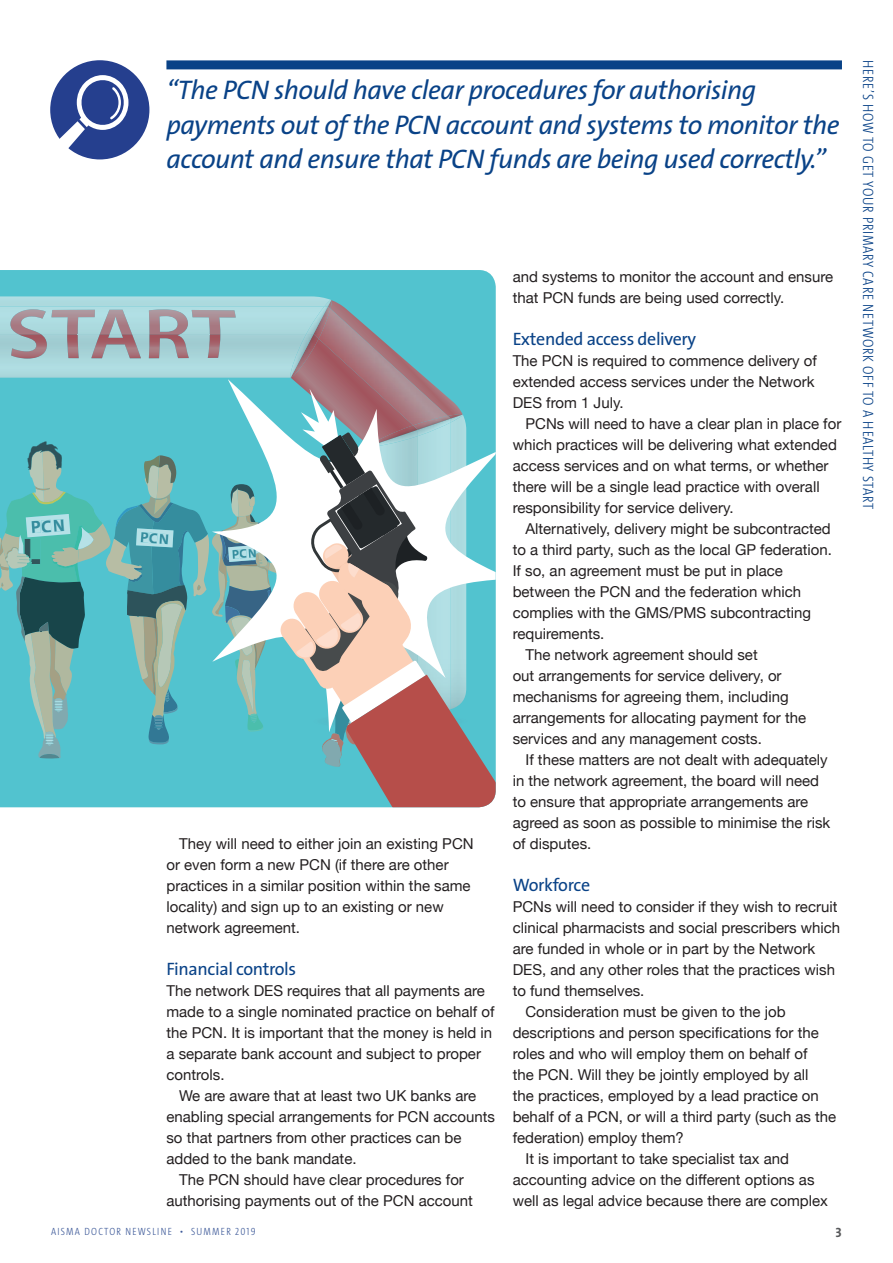
<style>
.page{position:relative;width:893px;height:1263px;background:#fff}
.page>*{position:absolute;margin:0;border:0;box-sizing:border-box;transform-origin:0 0}
.t1{font:700 37.5px "Myriad Pro";color:#31565b}
.t2{font:italic 27px/34.5px "The Sans";letter-spacing:-.02em;color:#094287}
.t3{font:18px "The Sans";letter-spacing:-.02em;color:#094287}
.t4{font:15px/21px "Helvetica Neue";color:#231f20}
.t5{font:300 15px "The Sans Cd LF3";letter-spacing:.05em;color:#094287}
.t6{font:13.5px "The Sans Bold Caps";color:#57585a}
.t7{font:300 10.5px "The Sans Cd LF3";letter-spacing:.12em;color:#3e5a99}
</style>
<div class="page">
<div style="left:0;top:270px;width:496px;height:26px;background:#52c3cf"></div>
<div style="left:50px;top:60px;width:99px;height:99px;background:#253f8e;border-radius:50%"></div>
<svg style="left:56px;top:75px;width:72px;height:77px"></svg>
<div style="left:166px;top:60px;width:676px;height:9px;background:#094287"></div>
<svg style="left:0;top:296px;width:496px;height:511px;background:#83b7bb"></svg>
<h2 class="t2" style="left:166px;top:72px;width:675px">“The PCN should have clear procedures for authorising payments out of the PCN account and systems to monitor the account and ensure that PCN funds are being used correctly.”</h2>
<h1 class="t1" style="left:22px;top:527px;width:21px">L</h1>
<p class="t4" style="left:166px;top:834px;width:309px;text-indent:13px">They will need to either join an existing PCN or even form a new PCN (if there are other practices in a similar position within the same locality) and sign up to an existing or new network agreement.</p>
<p class="t3" style="left:166px;top:954px;width:131px">Financial controls</p>
<p class="t4" style="left:166px;top:981px;width:330px">The network DES requires that all payments are made to a single nominated practice on behalf of the PCN. It is important that the money is held in a separate bank account and subject to proper controls.</p>
<p class="t4" style="left:179px;top:1086px;width:298px">We are aware that at least two UK banks are</p>
<p class="t4" style="left:166px;top:1107px;width:330px">enabling special arrangements for PCN accounts</p>
<p class="t4" style="left:166px;top:1128px;width:297px">so that partners from other practices can be</p>
<p class="t4" style="left:166px;top:1149px;width:192px">added to the bank mandate.</p>
<p class="t4" style="left:179px;top:1170px;width:286px">The PCN should have clear procedures for</p>
<p class="t4" style="left:166px;top:1191px;width:308px">authorising payments out of the PCN account</p>
<p class="t4" style="left:513px;top:267px;width:322px">and systems to monitor the account and ensure that PCN funds are being used correctly.</p>
<p class="t3" style="left:513px;top:324px;width:185px">Extended access delivery</p>
<p class="t4" style="left:513px;top:351px;width:306px">The PCN is required to commence delivery of extended access services under the Network<br>DES from 1 July.</p>
<p class="t4" style="left:513px;top:414px;width:330px;text-indent:13px">PCNs will need to have a clear plan in place for which practices will be delivering what extended access services and on what terms, or whether there will be a single lead practice with overall responsibility for service delivery.</p>
<p class="t4" style="left:525px;top:519px;width:307px">Alternatively, delivery might be subcontracted</p>
<p class="t4" style="left:513px;top:540px;width:321px">to a third party, such as the local GP federation.</p>
<p class="t4" style="left:513px;top:561px;width:272px">If so, an agreement must be put in place</p>
<p class="t4" style="left:513px;top:582px;width:290px">between the PCN and the federation which</p>
<p class="t4" style="left:513px;top:603px;width:300px">complies with the GMS/PMS subcontracting</p>
<p class="t4" style="left:513px;top:624px;width:93px">requirements.</p>
<p class="t4" style="left:525px;top:645px;width:234px">The network agreement should set</p>
<p class="t4" style="left:513px;top:666px;width:270px">out arrangements for service delivery, or</p>
<p class="t4" style="left:513px;top:687px;width:277px">mechanisms for agreeing them, including</p>
<p class="t4" style="left:513px;top:708px;width:295px">arrangements for allocating payment for the</p>
<p class="t4" style="left:513px;top:729px;width:251px">services and any management costs.</p>
<p class="t4" style="left:525px;top:750px;width:304px">If these matters are not dealt with adequately</p>
<p class="t4" style="left:513px;top:771px;width:308px">in the network agreement, the board will need</p>
<p class="t4" style="left:513px;top:792px;width:297px">to ensure that appropriate arrangements are</p>
<p class="t4" style="left:513px;top:813px;width:319px">agreed as soon as possible to minimise the risk</p>
<p class="t4" style="left:513px;top:834px;width:80px">of disputes.</p>
<p class="t3" style="left:513px;top:870px;width:79px">Workforce</p>
<p class="t4" style="left:513px;top:897px;width:326px">PCNs will need to consider if they wish to recruit</p>
<p class="t4" style="left:513px;top:918px;width:329px">clinical pharmacists and social prescribers which</p>
<p class="t4" style="left:513px;top:939px;width:304px">are funded in whole or in part by the Network</p>
<p class="t4" style="left:513px;top:960px;width:324px">DES, and any other roles that the practices wish</p>
<p class="t4" style="left:513px;top:981px;width:133px">to fund themselves.</p>
<p class="t4" style="left:525px;top:1002px;width:262px">Consideration must be given to the job</p>
<p class="t4" style="left:513px;top:1023px;width:308px">descriptions and person specifications for the</p>
<p class="t4" style="left:513px;top:1044px;width:296px">roles and who will employ them on behalf of</p>
<p class="t4" style="left:513px;top:1065px;width:297px">the PCN. Will they be jointly employed by all</p>
<p class="t4" style="left:513px;top:1086px;width:308px">the practices, employed by a lead practice on</p>
<p class="t4" style="left:513px;top:1107px;width:325px">behalf of a PCN, or will a third party (such as the</p>
<p class="t4" style="left:513px;top:1128px;width:173px">federation) employ them?</p>
<p class="t4" style="left:525px;top:1149px;width:265px">It is important to take specialist tax and</p>
<p class="t4" style="left:513px;top:1170px;width:303px">accounting advice on the different options as</p>
<p class="t4" style="left:513px;top:1191px;width:317px">well as legal advice because there are complex</p>
<p class="t7" style="left:51px;top:1224px;width:206px">AISMA DOCTOR NEWSLINE • SUMMER 2019</p>
<p class="t6" style="left:835px;top:1221px;width:8px">3</p>
<p class="t5" style="left:878px;top:60px;width:450px;rotate:90deg">HERE’S HOW TO GET YOUR PRIMARY CARE NETWORK OFF TO A HEALTHY START</p>
</div>
